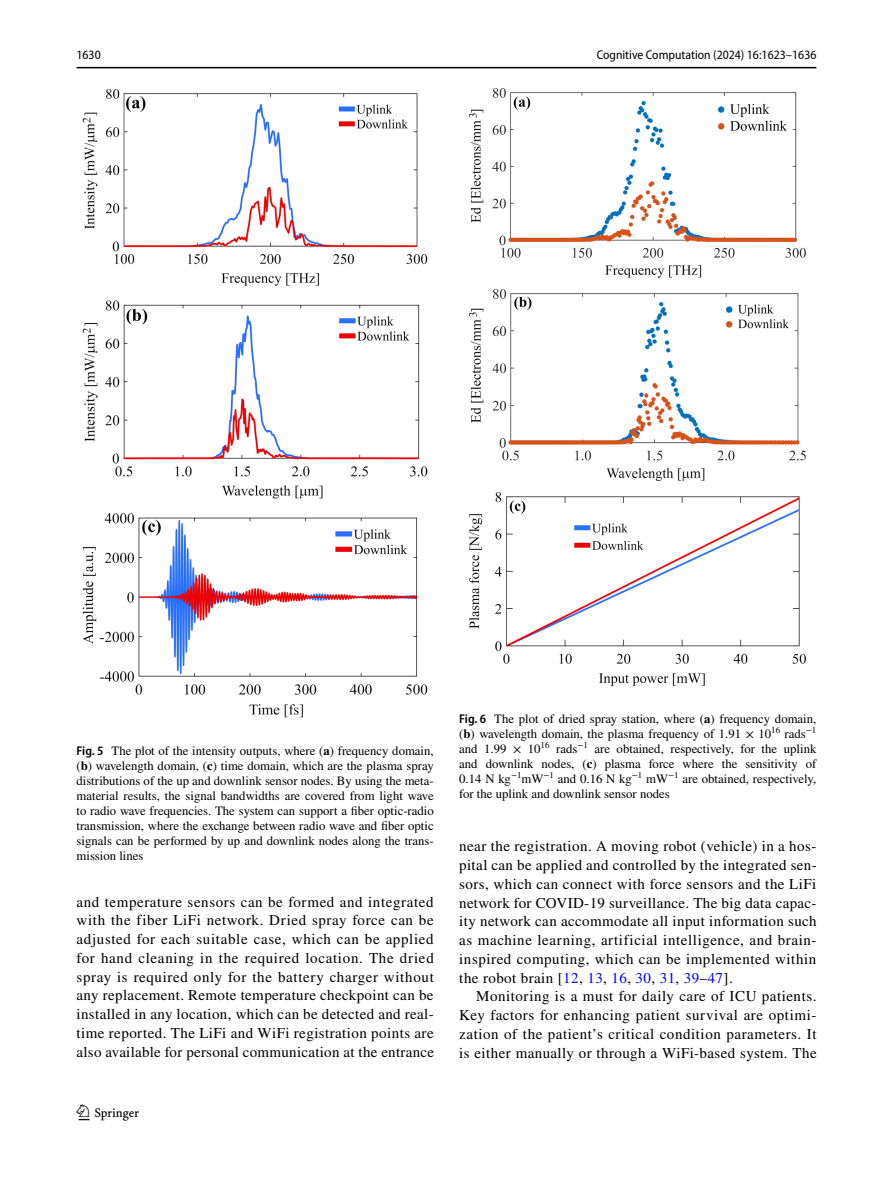
<style>
.page{position:relative;width:893px;height:1187px;background:#fff}
.page>*{position:absolute;margin:0;border:0;box-sizing:border-box;transform-origin:0 0}
.t1{font:22.5px "Springnew Regular 2";color:#000}
.t2{font:15px/18.8px "STIX";letter-spacing:.025em;color:#000;text-align:justify}
.t3{font:12.75px/15px "STIX";color:#000;text-align:justify}
.t4{font:semi-condensed 12.75px "Myriad Pro";color:#000}
.s1{font-family:"Myriad Pro";font-weight:600;font-stretch:semi-condensed}
.s2{font-weight:700}
.s3{color:#00f}
</style>
<div class="page">
<hr style="left:77px;top:67px;width:739px;height:1px;background:#000">
<img style="left:82px;top:88px;width:346px;height:630px">
<img style="left:469px;top:87px;width:337px;height:600px">
<p class="t4" style="left:77px;top:48px;width:26px">1630</p>
<p class="t4" style="left:597px;top:48px;width:221px">Cognitive Computation (2024) 16:1623–1636</p>
<p class="t3" style="left:77px;top:743px;width:359px"><span class="s1">Fig. 5</span> The plot of the intensity outputs, where (<span class="s2">a</span>) frequency domain, (<span class="s2">b</span>) wavelength domain, (<span class="s2">c</span>) time domain, which are the plasma spray distributions of the up and downlink sensor nodes. By using the meta&shy;material results, the signal bandwidths are covered from light wave to radio wave frequencies. The system can support a fiber optic-radio transmission, where the exchange between radio wave and fiber optic signals can be performed by up and downlink nodes along the trans&shy;mission lines</p>
<p class="t2" style="left:77px;top:893px;width:359px">and temperature sensors can be formed and integrated with the fiber LiFi network. Dried spray force can be adjusted for each suitable case, which can be applied for hand cleaning in the required location. The dried spray is required only for the battery charger without any replacement. Remote temperature checkpoint can be installed in any location, which can be detected and real&shy;time reported. The LiFi and WiFi registration points are also available for personal communication at the entrance</p>
<h1 class="t1" style="left:79px;top:1104px;width:62px">1 3</h1>
<p class="t3" style="left:459px;top:711px;width:359px"><span class="s1">Fig. 6</span> The plot of dried spray station, where (<span class="s2">a</span>) frequency domain, (<span class="s2">b</span>) wavelength domain, the plasma frequency of 1.91 × 10<sup>16</sup> rads<sup>−1 </sup>and 1.99 × 10<sup>16</sup> rads<sup>−1</sup> are obtained, respectively, for the uplink and downlink nodes, (<span class="s2">c</span>) plasma force where the sensitivity of 0.14 N kg<sup>−1</sup>mW<sup>−1</sup> and 0.16 N kg<sup>−1</sup> mW<sup>−1</sup> are obtained, respectively, for the uplink and downlink sensor nodes</p>
<p class="t2" style="left:459px;top:837px;width:359px">near the registration. A moving robot (vehicle) in a hos&shy;pital can be applied and controlled by the integrated sen&shy;sors, which can connect with force sensors and the LiFi network for COVID-19 surveillance. The big data capac&shy;ity network can accommodate all input information such as machine learning, artificial intelligence, and brain&shy;inspired computing, which can be implemented within the robot brain [<span class="s3">12</span>, <span class="s3">13</span>, <span class="s3">16</span>, <span class="s3">30</span>, <span class="s3">31</span>, <span class="s3">39</span>–<span class="s3">47</span>].</p>
<p class="t2" style="left:459px;top:987px;width:359px;text-indent:17px">Monitoring is a must for daily care of ICU patients.<br>Key factors for enhancing patient survival are optimi&shy;zation of the patient’s critical condition parameters. It is either manually or through a WiFi-based system. The</p>
</div>
